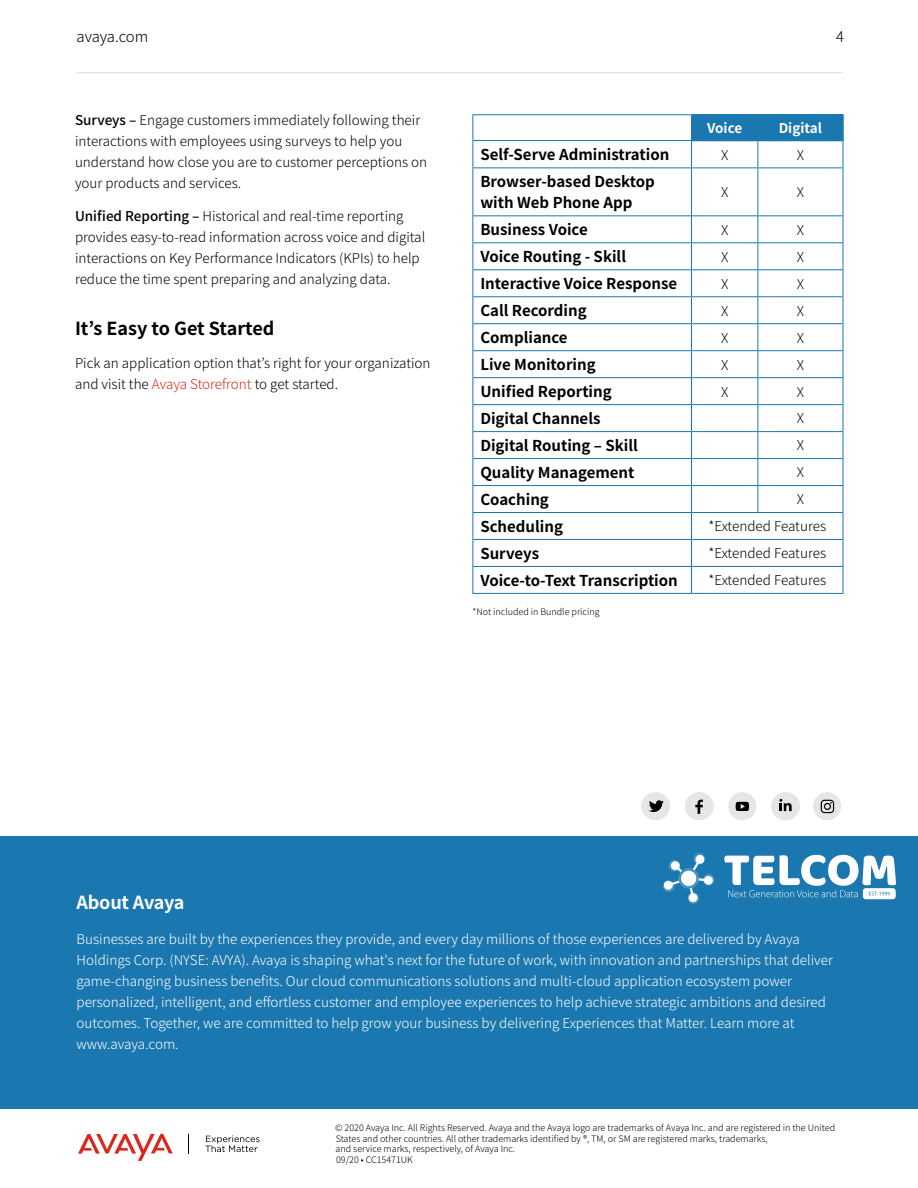
<style>
.page{position:relative;width:918px;height:1188px;background:#fff}
.page>*{position:absolute;margin:0;border:0;box-sizing:border-box;transform-origin:0 0}
.t1{font:700 18px "Noto Sans JP";color:#000}
.t2{font:700 18px "Noto Sans JP";letter-spacing:-.01em;color:#fff}
.t3{font:700 15px/21px "Noto Sans JP";color:#000}
.t4{font:300 15px "Noto Sans JP";letter-spacing:-.01em;color:#000}
.t5{font:300 14.7px "Noto Sans JP";color:#000}
.t6{font:300 13.5px/21px "Noto Sans JP";color:#fff}
.t7{font:300 13.5px/21px "Noto Sans JP";color:#000}
.t8{font:700 13.5px "Noto Sans JP";color:#fff}
.t9{font:300 9px/10.5px "Noto Sans JP";color:#000}
.s1{font-weight:500}
.s2{color:#da291c}
</style>
<div class="page">
<hr style="left:472px;top:114px;width:220px;height:1px;background:#1977b0">
<hr style="left:472px;top:140px;width:219px;height:1px;background:#1977b0">
<svg style="left:472px;top:115px;width:1px;height:52px"></svg>
<hr style="left:472px;top:167px;width:220px;height:1px;background:#1b77af">
<hr style="left:472px;top:168px;width:1px;height:47px;background:#1b77af">
<hr style="left:692px;top:167px;width:66px;height:1px;background:#1b77af">
<hr style="left:691px;top:168px;width:1px;height:47px;background:#1b77af">
<hr style="left:758px;top:167px;width:85px;height:1px;background:#1b77af">
<hr style="left:758px;top:168px;width:1px;height:47px;background:#1b77af">
<hr style="left:843px;top:168px;width:1px;height:47px;background:#1b77af">
<hr style="left:472px;top:215px;width:220px;height:1px;background:#1b77af">
<hr style="left:692px;top:215px;width:66px;height:1px;background:#1b77af">
<hr style="left:758px;top:215px;width:85px;height:1px;background:#1b77af">
<hr style="left:472px;top:242px;width:220px;height:1px;background:#1b77af">
<hr style="left:692px;top:242px;width:66px;height:1px;background:#1b77af">
<hr style="left:758px;top:242px;width:85px;height:1px;background:#1b77af">
<hr style="left:472px;top:269px;width:220px;height:1px;background:#1b77af">
<hr style="left:692px;top:269px;width:66px;height:1px;background:#1b77af">
<hr style="left:758px;top:269px;width:85px;height:1px;background:#1b77af">
<hr style="left:472px;top:296px;width:220px;height:1px;background:#1b77af">
<hr style="left:692px;top:296px;width:66px;height:1px;background:#1b77af">
<hr style="left:758px;top:296px;width:85px;height:1px;background:#1b77af">
<hr style="left:472px;top:323px;width:220px;height:1px;background:#1b77af">
<hr style="left:692px;top:323px;width:66px;height:1px;background:#1b77af">
<hr style="left:758px;top:323px;width:85px;height:1px;background:#1b77af">
<hr style="left:472px;top:350px;width:220px;height:1px;background:#1b77af">
<hr style="left:692px;top:350px;width:66px;height:1px;background:#1b77af">
<hr style="left:758px;top:350px;width:85px;height:1px;background:#1b77af">
<hr style="left:472px;top:377px;width:220px;height:1px;background:#1b77af">
<hr style="left:692px;top:377px;width:66px;height:1px;background:#1b77af">
<hr style="left:758px;top:377px;width:85px;height:1px;background:#1b77af">
<hr style="left:472px;top:404px;width:220px;height:1px;background:#1b77af">
<hr style="left:692px;top:404px;width:66px;height:1px;background:#1b77af">
<hr style="left:758px;top:404px;width:85px;height:1px;background:#1b77af">
<hr style="left:472px;top:431px;width:220px;height:1px;background:#1b77af">
<hr style="left:692px;top:431px;width:66px;height:1px;background:#1b77af">
<hr style="left:758px;top:431px;width:85px;height:1px;background:#1b77af">
<hr style="left:472px;top:458px;width:220px;height:1px;background:#1b77af">
<hr style="left:692px;top:458px;width:66px;height:1px;background:#1b77af">
<hr style="left:758px;top:458px;width:85px;height:1px;background:#1b77af">
<hr style="left:472px;top:485px;width:220px;height:1px;background:#1b77af">
<hr style="left:692px;top:485px;width:66px;height:1px;background:#1b77af">
<hr style="left:758px;top:485px;width:85px;height:1px;background:#1b77af">
<svg style="left:758px;top:216px;width:1px;height:296px"></svg>
<hr style="left:472px;top:512px;width:220px;height:1px;background:#1b77af">
<hr style="left:692px;top:512px;width:66px;height:1px;background:#1b77af">
<hr style="left:758px;top:512px;width:85px;height:1px;background:#1b77af">
<hr style="left:472px;top:539px;width:220px;height:1px;background:#1b77af">
<hr style="left:692px;top:539px;width:66px;height:1px;background:#1b77af">
<hr style="left:758px;top:539px;width:85px;height:1px;background:#1b77af">
<hr style="left:472px;top:566px;width:220px;height:1px;background:#1b77af">
<svg style="left:472px;top:216px;width:1px;height:377px"></svg>
<hr style="left:692px;top:566px;width:66px;height:1px;background:#1b77af">
<svg style="left:691px;top:216px;width:1px;height:377px"></svg>
<hr style="left:758px;top:566px;width:85px;height:1px;background:#1b77af">
<svg style="left:843px;top:216px;width:1px;height:377px"></svg>
<hr style="left:472px;top:593px;width:220px;height:1px;background:#1b77af">
<hr style="left:692px;top:593px;width:66px;height:1px;background:#1b77af">
<hr style="left:758px;top:593px;width:85px;height:1px;background:#1b77af">
<hr style="left:692px;top:114px;width:66px;height:2px;background:#1b77af">
<hr style="left:758px;top:114px;width:86px;height:2px;background:#1b77af">
<svg style="left:691px;top:115px;width:153px;height:52px"></svg>
<hr style="left:76px;top:72px;width:767px;height:2px;background:#e6e6e6">
<svg style="left:78px;top:1134px;width:95px;height:27px"></svg>
<svg style="left:205px;top:1136px;width:55px;height:16px"></svg>
<svg style="left:188px;top:1134px;width:1px;height:19px"></svg>
<div style="left:0;top:836px;width:918px;height:272px;background:#1b77af"></div>
<svg style="left:641px;top:792px;width:29px;height:28px"></svg>
<svg style="left:685px;top:792px;width:29px;height:28px"></svg>
<svg style="left:771px;top:792px;width:29px;height:28px"></svg>
<div style="left:728px;top:792px;width:29px;height:28px;background:#e6e6e6;border-radius:50%"></div>
<svg style="left:736px;top:802px;width:13px;height:9px"></svg>
<div style="left:813px;top:792px;width:28px;height:28px;background:#e6e6e6;border-radius:50%"></div>
<svg style="left:821px;top:800px;width:13px;height:13px"></svg>
<img style="left:663px;top:854px;width:233px;height:50px">
<p class="t4" style="left:76px;top:28px;width:73px">avaya.com</p>
<p class="t5" style="left:836px;top:28px;width:9px">4</p>
<p class="t7" style="left:75px;top:110px;width:354px"><span class="s1">Surveys –</span> Engage customers immediately following their interactions with employees using surveys to help you understand how close you are to customer perceptions on your products and services.</p>
<p class="t7" style="left:75px;top:206px;width:352px"><span class="s1">Unified Reporting –</span> Historical and real-time reporting provides easy-to-read information across voice and digital interactions on Key Performance Indicators (KPIs) to help reduce the time spent preparing and analyzing data.</p>
<h1 class="t1" style="left:75px;top:318px;width:201px">It’s Easy to Get Started</h1>
<p class="t7" style="left:75px;top:353px;width:357px">Pick an application option that’s right for your organization and visit the <span class="s2">Avaya Storefront</span> to get started.</p>
<p class="t8" style="left:707px;top:120px;width:37px">Voice</p>
<p class="t8" style="left:779px;top:120px;width:45px">Digital</p>
<p class="t3" style="left:480px;top:145px;width:191px">Self-Serve Administration</p>
<p class="t7" style="left:721px;top:145px;width:9px">X</p>
<p class="t7" style="left:797px;top:145px;width:9px">X</p>
<p class="t3" style="left:480px;top:172px;width:176px">Browser-based Desktop with Web Phone App</p>
<p class="t7" style="left:721px;top:182px;width:9px">X</p>
<p class="t7" style="left:797px;top:182px;width:9px">X</p>
<p class="t3" style="left:480px;top:220px;width:109px">Business Voice</p>
<p class="t7" style="left:721px;top:220px;width:9px">X</p>
<p class="t7" style="left:797px;top:220px;width:9px">X</p>
<p class="t3" style="left:480px;top:247px;width:147px">Voice Routing - Skill</p>
<p class="t7" style="left:721px;top:247px;width:9px">X</p>
<p class="t7" style="left:797px;top:247px;width:9px">X</p>
<p class="t3" style="left:480px;top:274px;width:198px">Interactive Voice Response</p>
<p class="t7" style="left:721px;top:273px;width:9px">X</p>
<p class="t7" style="left:797px;top:273px;width:9px">X</p>
<p class="t3" style="left:480px;top:301px;width:108px">Call Recording</p>
<p class="t7" style="left:721px;top:300px;width:9px">X</p>
<p class="t7" style="left:797px;top:300px;width:9px">X</p>
<p class="t3" style="left:480px;top:328px;width:89px">Compliance</p>
<p class="t7" style="left:721px;top:327px;width:9px">X</p>
<p class="t7" style="left:797px;top:327px;width:9px">X</p>
<p class="t3" style="left:480px;top:354px;width:117px">Live Monitoring</p>
<p class="t7" style="left:721px;top:354px;width:9px">X</p>
<p class="t7" style="left:797px;top:354px;width:9px">X</p>
<p class="t3" style="left:480px;top:381px;width:133px">Unified Reporting</p>
<p class="t7" style="left:721px;top:381px;width:9px">X</p>
<p class="t7" style="left:797px;top:381px;width:9px">X</p>
<p class="t3" style="left:480px;top:408px;width:122px">Digital Channels</p>
<p class="t7" style="left:797px;top:408px;width:9px">X</p>
<p class="t3" style="left:480px;top:435px;width:159px">Digital Routing – Skill</p>
<p class="t7" style="left:797px;top:435px;width:9px">X</p>
<p class="t3" style="left:480px;top:462px;width:156px">Quality Management</p>
<p class="t7" style="left:797px;top:462px;width:9px">X</p>
<p class="t3" style="left:480px;top:489px;width:70px">Coaching</p>
<p class="t7" style="left:797px;top:489px;width:9px">X</p>
<p class="t3" style="left:480px;top:516px;width:84px">Scheduling</p>
<p class="t7" style="left:708px;top:516px;width:119px">*Extended Features</p>
<p class="t3" style="left:480px;top:543px;width:60px">Surveys</p>
<p class="t7" style="left:708px;top:543px;width:119px">*Extended Features</p>
<p class="t3" style="left:480px;top:570px;width:199px">Voice-to-Text Transcription</p>
<p class="t7" style="left:708px;top:570px;width:119px">*Extended Features</p>
<p class="t9" style="left:472px;top:606px;width:129px">*Not included in Bundle pricing</p>
<h1 class="t2" style="left:76px;top:893px;width:110px">About Avaya</h1>
<p class="t6" style="left:76px;top:929px;width:758px">Businesses are built by the experiences they provide, and every day millions of those experiences are delivered by Avaya Holdings Corp. (NYSE: AVYA). Avaya is shaping what's next for the future of work, with innovation and partnerships that deliver game-changing business benefits. Our cloud communications solutions and multi-cloud application ecosystem power personalized, intelligent, and effortless customer and employee experiences to help achieve strategic ambitions and desired outcomes. Together, we are committed to help grow your business by delivering Experiences that Matter. Learn more at www.avaya.com.</p>
<p class="t9" style="left:335px;top:1123px;width:501px">© 2020 Avaya Inc. All Rights Reserved. Avaya and the Avaya logo are trademarks of Avaya Inc. and are registered in the United States and other countries. All other trademarks identified by ®, TM, or SM are registered marks, trademarks,<br>and service marks, respectively, of Avaya Inc.<br>09/20 • CC15471UK</p>
</div>
